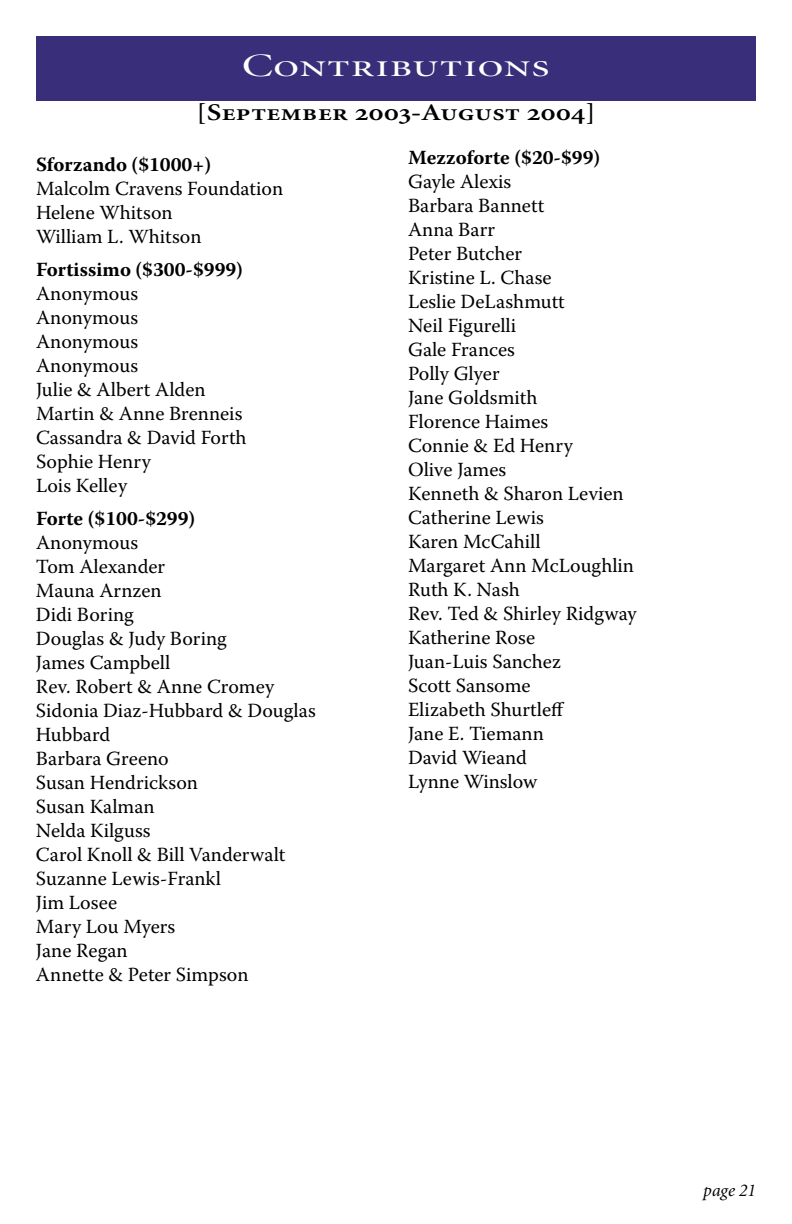
<style>
.page{position:relative;width:792px;height:1224px;background:#fff}
.page>*{position:absolute;margin:0;border:0;box-sizing:border-box;transform-origin:0 0}
.t1{font:32.6px "Minion Display Regular SC";color:#fff;scale:1.45 1}
.t2{font:24px "Minion Semibold SC";color:#000;scale:1.25 1}
.t3{font:20px/24px "Warnock Pro";color:#000}
.t4{font:700 20px "Warnock Pro";color:#000}
.t5{font:italic 18px "Minion";color:#000}
</style>
<div class="page">
<div style="left:36px;top:36px;width:720px;height:65px;background:#392e7a"></div>
<h1 class="t1" style="left:242px;top:50px;width:214px">Contributions</h1>
<p class="t2" style="left:196px;top:100px;width:321px">[September 2003-August 2004]</p>
<p class="t4" style="left:408px;top:145px;width:194px">Mezzoforte ($20-$99)</p>
<p class="t3" style="left:408px;top:169px;width:230px">Gayle Alexis<br>Barbara Bannett<br>Anna Barr<br>Peter Butcher<br>Kristine L. Chase<br>Leslie DeLashmutt<br>Neil Figurelli<br>Gale Frances<br>Polly Glyer<br>Jane Goldsmith<br>Florence Haimes<br>Connie &amp; Ed Henry<br>Olive James<br>Kenneth &amp; Sharon Levien<br>Catherine Lewis<br>Karen McCahill<br>Margaret Ann McLoughlin<br>Ruth K. Nash<br>Rev. Ted &amp; Shirley Ridgway<br>Katherine Rose<br>Juan-Luis Sanchez<br>Scott Sansome<br>Elizabeth Shurtleff<br>Jane E. Tiemann<br>David Wieand<br>Lynne Winslow</p>
<p class="t4" style="left:36px;top:152px;width:177px">Sforzando ($1000+)</p>
<p class="t3" style="left:36px;top:176px;width:249px">Malcolm Cravens Foundation<br>Helene Whitson<br>William L. Whitson</p>
<p class="t4" style="left:36px;top:257px;width:208px">Fortissimo ($300-$999)</p>
<p class="t3" style="left:36px;top:281px;width:212px">Anonymous<br>Anonymous<br>Anonymous<br>Anonymous<br>Julie &amp; Albert Alden<br>Martin &amp; Anne Brenneis<br>Cassandra &amp; David Forth<br>Sophie Henry<br>Lois Kelley</p>
<p class="t4" style="left:36px;top:506px;width:161px">Forte ($100-$299)</p>
<p class="t3" style="left:36px;top:530px;width:281px">Anonymous<br>Tom Alexander<br>Mauna Arnzen<br>Didi Boring<br>Douglas &amp; Judy Boring<br>James Campbell<br>Rev. Robert &amp; Anne Cromey<br>Sidonia Diaz-Hubbard &amp; Douglas<br>Hubbard<br>Barbara Greeno<br>Susan Hendrickson<br>Susan Kalman<br>Nelda Kilguss<br>Carol Knoll &amp; Bill Vanderwalt<br>Suzanne Lewis-Frankl<br>Jim Losee<br>Mary Lou Myers<br>Jane Regan<br>Annette &amp; Peter Simpson</p>
<p class="t5" style="left:703px;top:1181px;width:54px">page 21</p>
</div>
